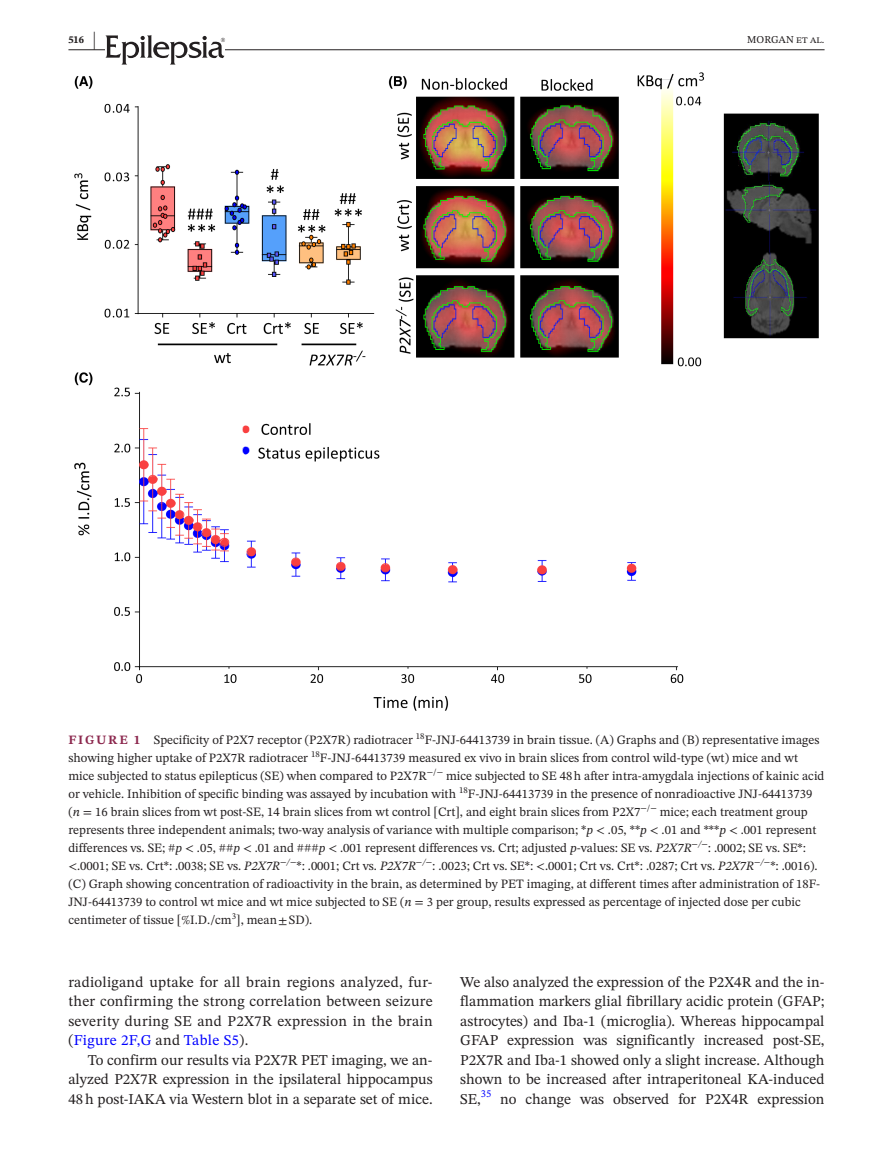
<style>
.page{position:relative;width:893px;height:1174px;background:#fff}
.page>*{position:absolute;margin:0;border:0;box-sizing:border-box;transform-origin:0 0}
.t1{font:15px/19.5px "STIX Two Text";color:#231f20;text-align:justify}
.t2{font:12.75px/18px "STIX Two Text";color:#231f20}
.t3{font:10.5px "STIX Two Text";color:#231f20}
.t4{font:700 10.5px "STIX Two Text";color:#231f20}
.t5{font:10.5px "STIX Two Text";color:#00f}
.s1{font-size:21px}
.s2{font-weight:700;color:#8c284e}
.s3{font-style:italic}
.s4{font-family:"STIX"}
.s5{color:#00f}
</style>
<div class="page">
<hr style="left:68px;top:49px;width:756px;height:1px;background:#231f20">
<svg style="left:105px;top:35px;width:120px;height:30px"></svg>
<img style="left:74px;top:72px;width:745px;height:639px">
<p class="t4" style="left:68px;top:32px;width:29px">516 <span class="s1">|</span></p>
<p class="t3" style="left:747px;top:32px;width:79px">MORGAN et al.</p>
<p class="t2" style="left:68px;top:731px;width:757px"><span class="s2">FIGURE 1</span> Specificity of P2X7 receptor (P2X7R) radiotracer <sup>18</sup>F-JNJ-64413739 in brain tissue. (A) Graphs and (B) representative images showing higher uptake of P2X7R radiotracer <sup>18</sup>F-JNJ-64413739 measured ex vivo in brain slices from control wild-type (wt) mice and wt mice subjected to status epilepticus (SE) when compared to P2X7R<sup>−/−</sup> mice subjected to SE 48h after intra-amygdala injections of kainic acid or vehicle. Inhibition of specific binding was assayed by incubation with <sup>18</sup>F-JNJ-64413739 in the presence of nonradioactive JNJ-64413739 (<span class="s3">n</span> <span class="s4">=</span> 16 brain slices from wt post-SE, 14 brain slices from wt control [Crt], and eight brain slices from P2X7<sup>−/−</sup> mice; each treatment group represents three independent animals; two-way analysis of variance with multiple comparison; *<span class="s3">p</span> <span class="s4">&lt;</span> .05, **<span class="s3">p</span> <span class="s4">&lt;</span> .01 and ***<span class="s3">p</span> <span class="s4">&lt;</span> .001 represent differences vs. SE; #<span class="s3">p</span> <span class="s4">&lt;</span> .05, ##<span class="s3">p</span> <span class="s4">&lt;</span> .01 and ###<span class="s3">p</span> <span class="s4">&lt;</span> .001 represent differences vs. Crt; adjusted <span class="s3">p</span>-values: SE vs. <span class="s3">P2X7R</span><sup>−/−</sup>: .0002; SE vs. SE*: <span class="s4">&lt;</span>.0001; SE vs. Crt*: .0038; SE vs. <span class="s3">P2X7R</span><sup>−/−</sup>*: .0001; Crt vs. <span class="s3">P2X7R</span><sup>−/−</sup>: .0023; Crt vs. SE*: <span class="s4">&lt;</span>.0001; Crt vs. Crt*: .0287; Crt vs. <span class="s3">P2X7R</span><sup>−/−</sup>*: .0016). (C) Graph showing concentration of radioactivity in the brain, as determined by PET imaging, at different times after administration of 18F-JNJ-64413739 to control wt mice and wt mice subjected to SE (<span class="s3">n</span> <span class="s4">=</span> 3 per group, results expressed as percentage of injected dose per cubic centimeter of tissue [%I.D./cm<sup>3</sup>], mean<span class="s4">±</span>SD).</p>
<p class="t1" style="left:68px;top:972px;width:366px">radioligand uptake for all brain regions analyzed, fur&shy;ther confirming the strong correlation between seizure severity during SE and P2X7R expression in the brain (<span class="s5">Figure 2F,G</span> and <span class="s5">Table S5</span>).</p>
<p class="t1" style="left:68px;top:1050px;width:366px;text-indent:20px">To confirm our results via P2X7R PET imaging, we an&shy;alyzed P2X7R expression in the ipsilateral hippocampus 48h post-IAKA via Western blot in a separate set of mice.</p>
<p class="t1" style="left:460px;top:972px;width:366px">We also analyzed the expression of the P2X4R and the in&shy;flammation markers glial fibrillary acidic protein (GFAP; astrocytes) and Iba-1 (microglia). Whereas hippocampal GFAP expression was significantly increased post-SE, P2X7R and Iba-1 showed only a slight increase. Although shown to be increased after intraperitoneal KA-induced SE,</p>
<p class="t5" style="left:481px;top:1086px;width:12px">35</p>
<p class="t1" style="left:500px;top:1089px;width:326px">no change was observed for P2X4R expression</p>
</div>
